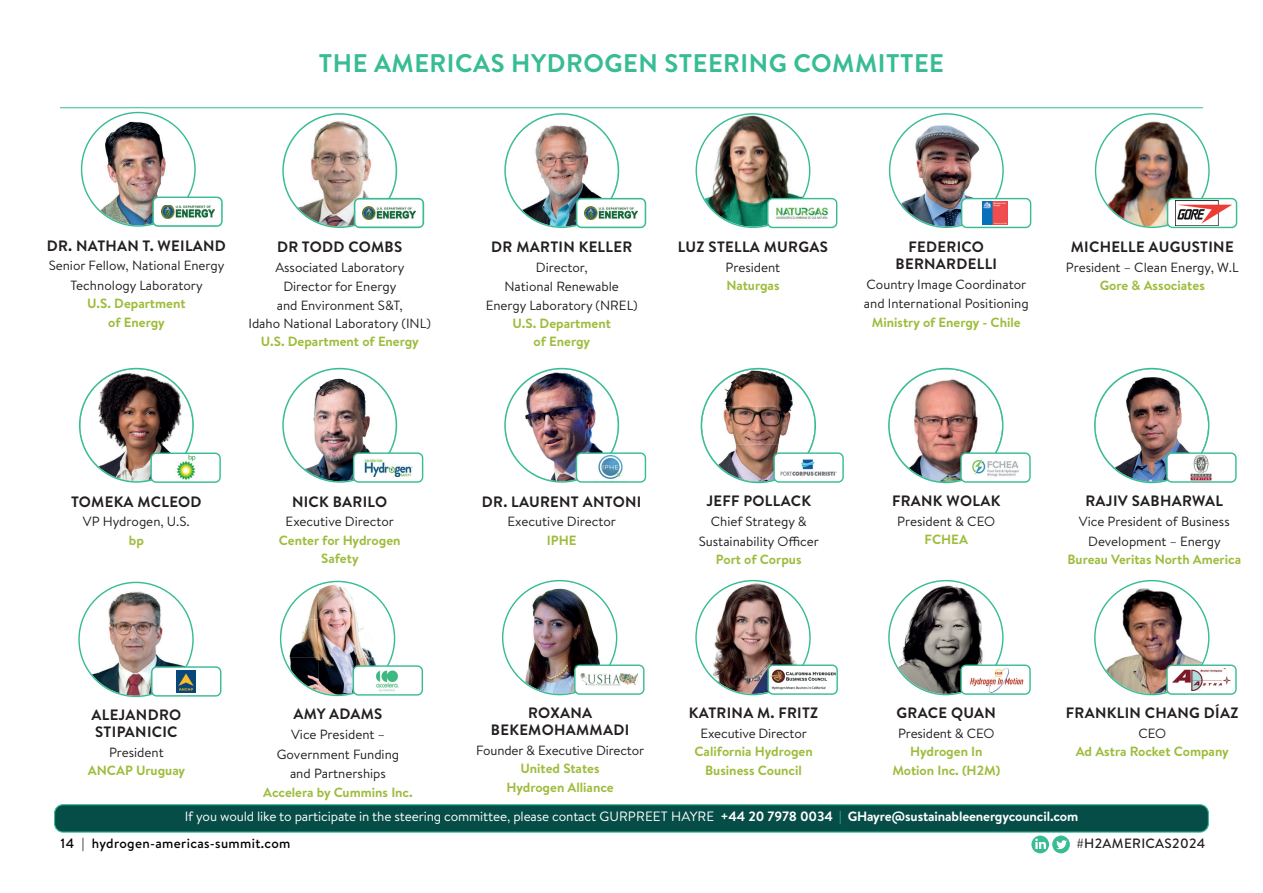
<style>
.page{position:relative;width:1263px;height:893px;background:#fff}
.page>*{position:absolute;margin:0;border:0;box-sizing:border-box;transform-origin:0 0}
.t1{font:700 25.5px "Brandon Text";letter-spacing:.02em;color:#37bc94}
.t2{font:700 15px/17.1px "Brandon Text";letter-spacing:.02em;color:#231f20;text-align:center}
.t3{font:13.5px/26.8px "Brandon Text";letter-spacing:-.01em;color:#fff}
.t4{font:500 13.5px "Brandon Text";letter-spacing:.025em;color:#231f20}
.t5{font:13.35px/19.6px "Brandon Text";color:#231f20;text-align:center}
.t6{font:700 13.35px/18.3px "Brandon Text";color:#9dbc3b;text-align:center}
.s1{font-weight:700}
.s2{font-weight:700;color:#37bc94}
.s3{font-weight:500;color:#000001}
</style>
<div class="page">
<hr style="left:60px;top:107px;width:1143px;height:1px;background:#37bc94">
<div style="left:55px;top:805px;width:1153px;height:27px;background:#064d48;border-radius:9px"></div>
<div style="left:54px;top:804px;width:1155px;height:29px;border:1px solid #37bc94;border-radius:9px"></div>
<svg style="left:1031px;top:836px;width:39px;height:17px"></svg>
<img style="left:81px;top:112px;width:140px;height:115px">
<div style="left:152px;top:197px;width:71px;height:30px;border:1px solid #37bc94;border-radius:5px"></div>
<img style="left:284px;top:369px;width:112px;height:112px">
<div style="left:354px;top:453px;width:69px;height:29px;background:#fff;border-radius:5px"></div>
<img style="left:364px;top:459px;width:49px;height:17px">
<div style="left:353px;top:452px;width:70px;height:31px;border:1px solid #37bc94;border-radius:5px"></div>
<img style="left:282px;top:113px;width:140px;height:115px">
<div style="left:354px;top:198px;width:70px;height:30px;border:1px solid #37bc94;border-radius:5px"></div>
<img style="left:506px;top:369px;width:112px;height:112px">
<div style="left:576px;top:453px;width:69px;height:29px;background:#fff;border-radius:5px"></div>
<img style="left:598px;top:456px;width:25px;height:23px">
<div style="left:576px;top:452px;width:70px;height:31px;border:1px solid #37bc94;border-radius:5px"></div>
<img style="left:504px;top:113px;width:140px;height:115px">
<div style="left:576px;top:198px;width:70px;height:30px;border:1px solid #37bc94;border-radius:5px"></div>
<img style="left:702px;top:369px;width:113px;height:113px">
<div style="left:774px;top:453px;width:69px;height:29px;background:#fff;border-radius:5px"></div>
<img style="left:780px;top:459px;width:57px;height:17px">
<div style="left:773px;top:452px;width:71px;height:31px;border:1px solid #37bc94;border-radius:5px"></div>
<img style="left:697px;top:115px;width:112px;height:112px;border-radius:56px">
<div style="left:768px;top:199px;width:69px;height:28px;background:#fff;border-radius:5px"></div>
<img style="left:776px;top:207px;width:52px;height:12px">
<div style="left:767px;top:198px;width:70px;height:30px;border:1px solid #37bc94;border-radius:5px"></div>
<img style="left:888px;top:368px;width:115px;height:115px">
<div style="left:961px;top:453px;width:69px;height:29px;background:#fff;border-radius:5px"></div>
<img style="left:972px;top:459px;width:47px;height:18px">
<div style="left:960px;top:452px;width:71px;height:31px;border:1px solid #37bc94;border-radius:5px"></div>
<img style="left:889px;top:113px;width:115px;height:115px">
<div style="left:962px;top:199px;width:69px;height:28px;background:#fff;border-radius:5px"></div>
<img style="left:982px;top:202px;width:26px;height:23px">
<div style="left:961px;top:198px;width:70px;height:30px;border:1px solid #37bc94;border-radius:5px"></div>
<img style="left:80px;top:590px;width:28px;height:44px">
<img style="left:176px;top:670px;width:20px;height:23px">
<div style="left:151px;top:666px;width:70px;height:31px;border:1px solid #37bc94;border-radius:5px"></div>
<svg style="left:79px;top:368px;width:115px;height:115px"></svg>
<div style="left:151px;top:453px;width:69px;height:29px;background:#fff;border-radius:5px"></div>
<img style="left:176px;top:455px;width:20px;height:25px">
<div style="left:150px;top:453px;width:71px;height:30px;border:1px solid #37bc94;border-radius:5px"></div>
<img style="left:502px;top:580px;width:115px;height:115px">
<div style="left:575px;top:665px;width:69px;height:29px;background:#fff;border-radius:5px"></div>
<img style="left:581px;top:673px;width:57px;height:13px">
<div style="left:574px;top:664px;width:70px;height:31px;border:1px solid #37bc94;border-radius:5px"></div>
<img style="left:280px;top:581px;width:115px;height:115px">
<div style="left:353px;top:666px;width:69px;height:29px;background:#fff;border-radius:5px"></div>
<img style="left:376px;top:670px;width:23px;height:22px">
<div style="left:353px;top:665px;width:70px;height:31px;border:1px solid #37bc94;border-radius:5px"></div>
<img style="left:697px;top:581px;width:112px;height:113px;border-radius:56px">
<img style="left:770px;top:666px;width:66px;height:27px">
<div style="left:767px;top:664px;width:71px;height:31px;border:1px solid #37bc94;border-radius:5px"></div>
<svg style="left:888px;top:580px;width:115px;height:115px"></svg>
<div style="left:961px;top:665px;width:69px;height:29px;background:#fff;border-radius:5px"></div>
<img style="left:963px;top:667px;width:66px;height:26px">
<div style="left:960px;top:664px;width:71px;height:31px;border:1px solid #37bc94;border-radius:5px"></div>
<img style="left:1095px;top:369px;width:113px;height:113px">
<div style="left:1167px;top:453px;width:69px;height:29px;background:#fff;border-radius:5px"></div>
<img style="left:1190px;top:454px;width:22px;height:27px">
<div style="left:1166px;top:452px;width:70px;height:31px;border:1px solid #37bc94;border-radius:5px"></div>
<img style="left:1096px;top:115px;width:112px;height:112px;border-radius:56px">
<svg style="left:1167px;top:199px;width:69px;height:28px"></svg>
<img style="left:1175px;top:201px;width:57px;height:24px">
<div style="left:1167px;top:198px;width:70px;height:30px;border:1px solid #37bc94;border-radius:5px"></div>
<img style="left:1094px;top:580px;width:115px;height:115px">
<div style="left:1167px;top:665px;width:69px;height:29px;background:#fff;border-radius:5px"></div>
<img style="left:1172px;top:668px;width:58px;height:23px">
<div style="left:1166px;top:664px;width:71px;height:31px;border:1px solid #37bc94;border-radius:5px"></div>
<h1 class="t1" style="left:319px;top:45px;width:626px">THE AMERICAS HYDROGEN STEERING COMMITTEE</h1>
<p class="t2" style="left:47px;top:237px;width:181px">DR. NATHAN T. WEILAND</p>
<p class="t5" style="left:49px;top:255px;width:177px">Senior Fellow, National Energy<br>Technology Laboratory</p>
<p class="t6" style="left:87px;top:294px;width:100px">U.S. Department of Energy</p>
<p class="t2" style="left:277px;top:238px;width:127px">DR TODD COMBS</p>
<p class="t5" style="left:275px;top:257px;width:131px">Associated Laboratory<br>Director for Energy</p>
<p class="t5" style="left:249px;top:295px;width:184px;line-height:18.3px">and Environment S&amp;T,<br>Idaho National Laboratory (INL)</p>
<p class="t6" style="left:261px;top:332px;width:160px">U.S. Department of Energy</p>
<p class="t2" style="left:491px;top:238px;width:142px">DR MARTIN KELLER</p>
<p class="t5" style="left:505px;top:257px;width:116px">Director,<br>National Renewable</p>
<p class="t5" style="left:486px;top:295px;width:153px">Energy Laboratory (NREL)</p>
<p class="t6" style="left:513px;top:314px;width:100px">U.S. Department of Energy</p>
<p class="t2" style="left:678px;top:238px;width:152px">LUZ STELLA MURGAS</p>
<p class="t5" style="left:726px;top:257px;width:56px">President</p>
<p class="t6" style="left:726px;top:276px;width:55px">Naturgas</p>
<p class="t2" style="left:895px;top:238px;width:103px">FEDERICO<br>BERNARDELLI</p>
<p class="t5" style="left:864px;top:274px;width:166px;text-align:left">Country Image Coordinator and International Positioning</p>
<p class="t6" style="left:872px;top:313px;width:150px">Ministry of Energy - Chile</p>
<p class="t2" style="left:1071px;top:238px;width:164px">MICHELLE AUGUSTINE</p>
<p class="t5" style="left:1066px;top:257px;width:174px">President – Clean Energy, W.L</p>
<p class="t6" style="left:1100px;top:276px;width:107px">Gore &amp; Associates</p>
<p class="t2" style="left:71px;top:492px;width:132px">TOMEKA MCLEOD</p>
<p class="t5" style="left:83px;top:511px;width:108px">VP Hydrogen, U.S.</p>
<p class="t6" style="left:129px;top:531px;width:17px">bp</p>
<p class="t2" style="left:91px;top:706px;width:91px;text-align:left">ALEJANDRO<br>STIPANICIC</p>
<p class="t5" style="left:109px;top:742px;width:56px">President</p>
<p class="t6" style="left:88px;top:761px;width:99px">ANCAP Uruguay</p>
<p class="t2" style="left:292px;top:492px;width:97px">NICK BARILO</p>
<p class="t5" style="left:286px;top:511px;width:110px">Executive Director</p>
<p class="t6" style="left:279px;top:531px;width:123px">Center for Hydrogen<br>Safety</p>
<p class="t2" style="left:294px;top:705px;width:90px">AMY ADAMS</p>
<p class="t5" style="left:277px;top:724px;width:124px">Vice President –<br>Government Funding and Partnerships</p>
<p class="t6" style="left:263px;top:782px;width:151px">Accelera by Cummins Inc.</p>
<p class="t2" style="left:482px;top:492px;width:161px">DR. LAURENT ANTONI</p>
<p class="t5" style="left:508px;top:511px;width:110px">Executive Director</p>
<p class="t6" style="left:547px;top:531px;width:31px">IPHE</p>
<p class="t2" style="left:706px;top:492px;width:106px">JEFF POLLACK</p>
<p class="t5" style="left:699px;top:511px;width:122px">Chief Strategy &amp;<br>Sustainability Officer</p>
<p class="t6" style="left:716px;top:550px;width:87px">Port of Corpus</p>
<p class="t2" style="left:491px;top:704px;width:140px">ROXANA<br>BEKEMOHAMMADI</p>
<p class="t5" style="left:476px;top:740px;width:170px">Founder &amp; Executive Director</p>
<p class="t6" style="left:506px;top:759px;width:109px">United States<br>Hydrogen Alliance</p>
<p class="t2" style="left:689px;top:704px;width:131px">KATRINA M. FRITZ</p>
<p class="t5" style="left:701px;top:723px;width:108px">Executive Director</p>
<p class="t6" style="left:694px;top:742px;width:120px">California Hydrogen<br>Business Council</p>
<p class="t2" style="left:892px;top:492px;width:110px">FRANK WOLAK</p>
<p class="t5" style="left:897px;top:511px;width:99px">President &amp; CEO</p>
<p class="t6" style="left:924px;top:530px;width:45px">FCHEA</p>
<p class="t2" style="left:896px;top:704px;width:101px">GRACE QUAN</p>
<p class="t5" style="left:898px;top:723px;width:98px">President &amp; CEO</p>
<p class="t6" style="left:892px;top:742px;width:109px">Hydrogen In<br>Motion Inc. (H2M)</p>
<p class="t2" style="left:1085px;top:492px;width:139px">RAJIV SABHARWAL</p>
<p class="t5" style="left:1079px;top:511px;width:152px">Vice President of Business<br>Development – Energy</p>
<p class="t6" style="left:1067px;top:550px;width:175px">Bureau Veritas North America</p>
<p class="t2" style="left:1066px;top:704px;width:174px">FRANKLIN CHANG DÍAZ</p>
<p class="t5" style="left:1138px;top:723px;width:29px">CEO</p>
<p class="t6" style="left:1076px;top:742px;width:155px">Ad Astra Rocket Company</p>
<p class="t3" style="left:61px;top:803px;width:1019px;text-indent:124px">If you would like to participate in the steering committee, please contact GURPREET HAYRE <span class="s1">+44 20 7978 0034</span> <span class="s2">|</span> <span class="s1">GHayre@sustainableenergycouncil.com<br></span><span class="s3">14 | hydrogen-americas-summit.com</span></p>
<p class="t4" style="left:1076px;top:834px;width:130px">#H2AMERICAS2024</p>
</div>
